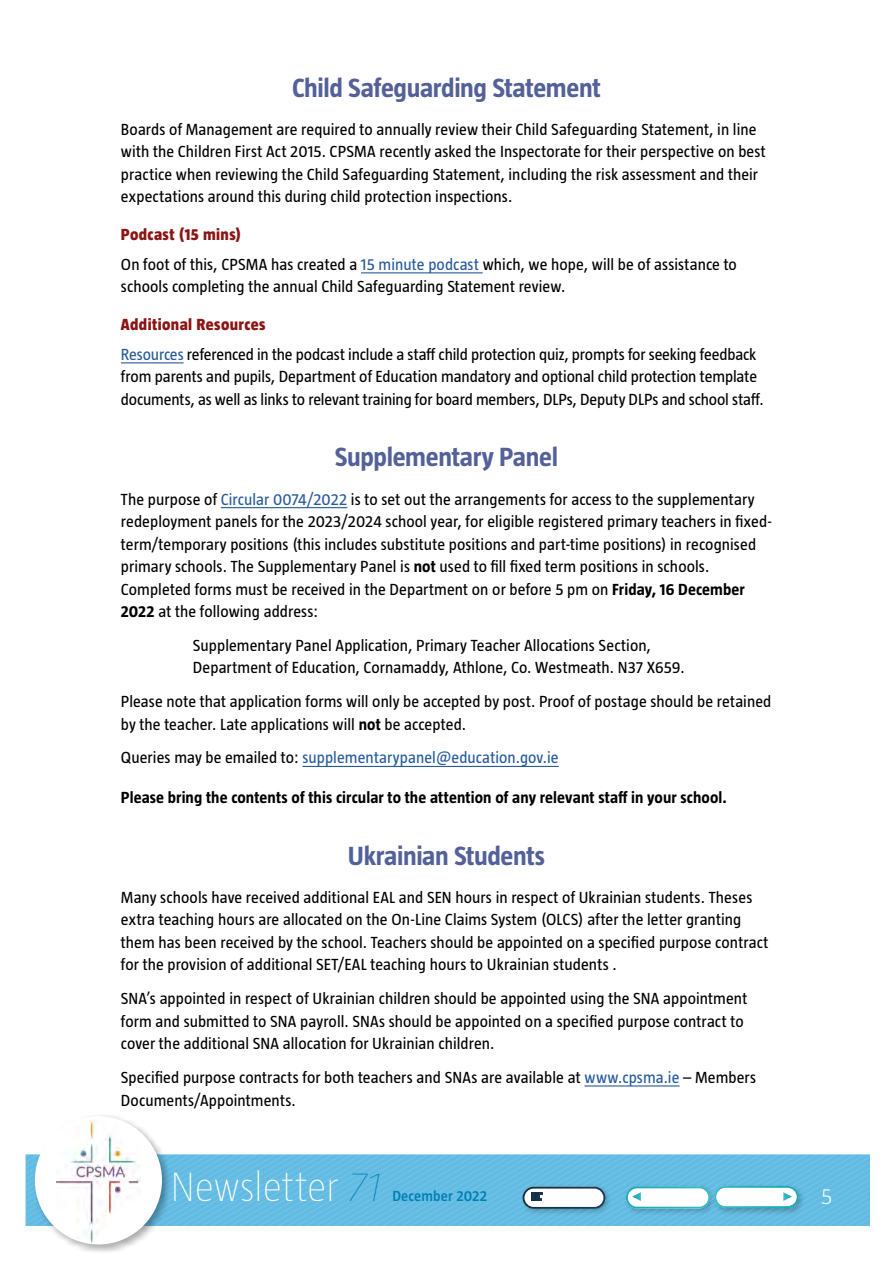
<style>
.page{position:relative;width:893px;height:1263px;background:#fff}
.page>*{position:absolute;margin:0;border:0;box-sizing:border-box;transform-origin:0 0}
.t1{font:200 42px "Taz";letter-spacing:-.005em;color:#fff}
.t2{font:700 27px "Taz";letter-spacing:-.015em;color:#546199}
.t3{font:300 22.5px "Taz";color:#fff}
.t4{font:16.5px/22.5px "Taz";letter-spacing:.005em;color:#000}
.t5{font:700 16.5px "Taz";letter-spacing:.005em;color:#000}
.t6{font:16.5px "Taz";letter-spacing:.005em;color:#275b9b}
.t7{font:600 15px "Taz";letter-spacing:.01em;color:#007fb3}
.s1{font-weight:800;color:#8b1414}
.s2{color:#275b9b}
.s3{font-weight:700}
.s4{color:#000}
.s5{font-family:"Taz H21";font-weight:400;font-style:italic;color:#007fb3}
</style>
<div class="page">
<svg style="left:25px;top:1154px;width:845px;height:72px;fill:#63bbe3"></svg>
<img style="left:519px;top:1182px;width:94px;height:35px">
<img style="left:622px;top:1182px;width:88px;height:35px">
<img style="left:718px;top:1182px;width:89px;height:35px">
<img style="left:710px;top:1182px;width:8px;height:35px">
<svg style="left:523px;top:1187px;width:82px;height:22px"></svg>
<svg style="left:626px;top:1186px;width:173px;height:22px"></svg>
<div style="left:32px;top:1114px;width:140px;height:141px;background:#000;opacity:.33"></div>
<div style="left:35px;top:1116px;width:127px;height:128px;background:#fff;border-radius:50%"></div>
<img style="left:56px;top:1120px;width:85px;height:123px">
<hr style="left:361px;top:272px;width:122px;height:1px;background:#275b9b">
<hr style="left:121px;top:362px;width:63px;height:1px;background:#275b9b">
<hr style="left:221px;top:507px;width:126px;height:1px;background:#275b9b">
<hr style="left:302px;top:766px;width:257px;height:1px;background:#275b9b">
<hr style="left:584px;top:1085px;width:96px;height:1px;background:#275b9b">
<h2 class="t2" style="left:292px;top:72px;width:310px">Child Safeguarding Statement</h2>
<p class="t4" style="left:121px;top:118px;width:646px">Boards of Management are required to annually review their Child Safeguarding Statement, in line with the Children First Act 2015. CPSMA recently asked the Inspectorate for their perspective on best practice when reviewing the Child Safeguarding Statement, including the risk assessment and their expectations around this during child protection inspections.</p>
<p class="t4" style="left:121px;top:219px;width:617px;line-height:30px"><span class="s1">Podcast (15 mins)<br></span>On foot of this, CPSMA has created a <span class="s2">15 minute podcast</span> which, we hope, will be of assistance to</p>
<p class="t4" style="left:121px;top:275px;width:446px">schools completing the annual Child Safeguarding Statement review.</p>
<p class="t4" style="left:121px;top:309px;width:637px;line-height:30px"><span class="s1">Additional Resources<br></span><span class="s2">Resources</span> referenced in the podcast include a staff child protection quiz, prompts for seeking feedback</p>
<p class="t4" style="left:121px;top:365px;width:644px">from parents and pupils, Department of Education mandatory and optional child protection template documents, as well as links to relevant training for board members, DLPs, Deputy DLPs and school staff.</p>
<h2 class="t2" style="left:335px;top:442px;width:225px">Supplementary Panel</h2>
<p class="t4" style="left:121px;top:488px;width:652px">The purpose of <span class="s2">Circular 0074/2022</span> is to set out the arrangements for access to the supplementary redeployment panels for the 2023/2024 school year, for eligible registered primary teachers in fixed&shy;term/temporary positions (this includes substitute positions and part-time positions) in recognised primary schools. The Supplementary Panel is <span class="s3">not</span> used to fill fixed term positions in schools.<br>Completed forms must be received in the Department on or before 5 pm on <span class="s3">Friday, 16 December 2022</span> at the following address:</p>
<p class="t4" style="left:193px;top:634px;width:493px">Supplementary Panel Application, Primary Teacher Allocations Section,<br>Department of Education, Cornamaddy, Athlone, Co. Westmeath. N37 X659.</p>
<p class="t4" style="left:121px;top:690px;width:652px">Please note that application forms will only be accepted by post. Proof of postage should be retained by the teacher. Late applications will <span class="s3">not</span> be accepted.</p>
<p class="t6" style="left:121px;top:749px;width:439px"><span class="s4">Queries may be emailed to:</span> supplementarypanel@education.gov.ie</p>
<p class="t5" style="left:121px;top:788px;width:607px">Please bring the contents of this circular to the attention of any relevant staff in your school.</p>
<h2 class="t2" style="left:348px;top:840px;width:199px">Ukrainian Students</h2>
<p class="t4" style="left:121px;top:886px;width:649px">Many schools have received additional EAL and SEN hours in respect of Ukrainian students. Theses extra teaching hours are allocated on the On-Line Claims System (OLCS) after the letter granting them has been received by the school. Teachers should be appointed on a specified purpose contract for the provision of additional SET/EAL teaching hours to Ukrainian students .</p>
<p class="t4" style="left:121px;top:987px;width:628px">SNA’s appointed in respect of Ukrainian children should be appointed using the SNA appointment form and submitted to SNA payroll. SNAs should be appointed on a specified purpose contract to cover the additional SNA allocation for Ukrainian children.</p>
<p class="t4" style="left:121px;top:1066px;width:637px">Specified purpose contracts for both teachers and SNAs are available at <span class="s2">www.cpsma.ie</span> – Members<br>Documents/Appointments.</p>
<h1 class="t1" style="left:170px;top:1163px;width:212px">Newsletter <span class="s5">71</span></h1>
<p class="t7" style="left:392px;top:1187px;width:96px">December 2022</p>
<h3 class="t3" style="left:821px;top:1184px;width:13px">5</h3>
</div>
